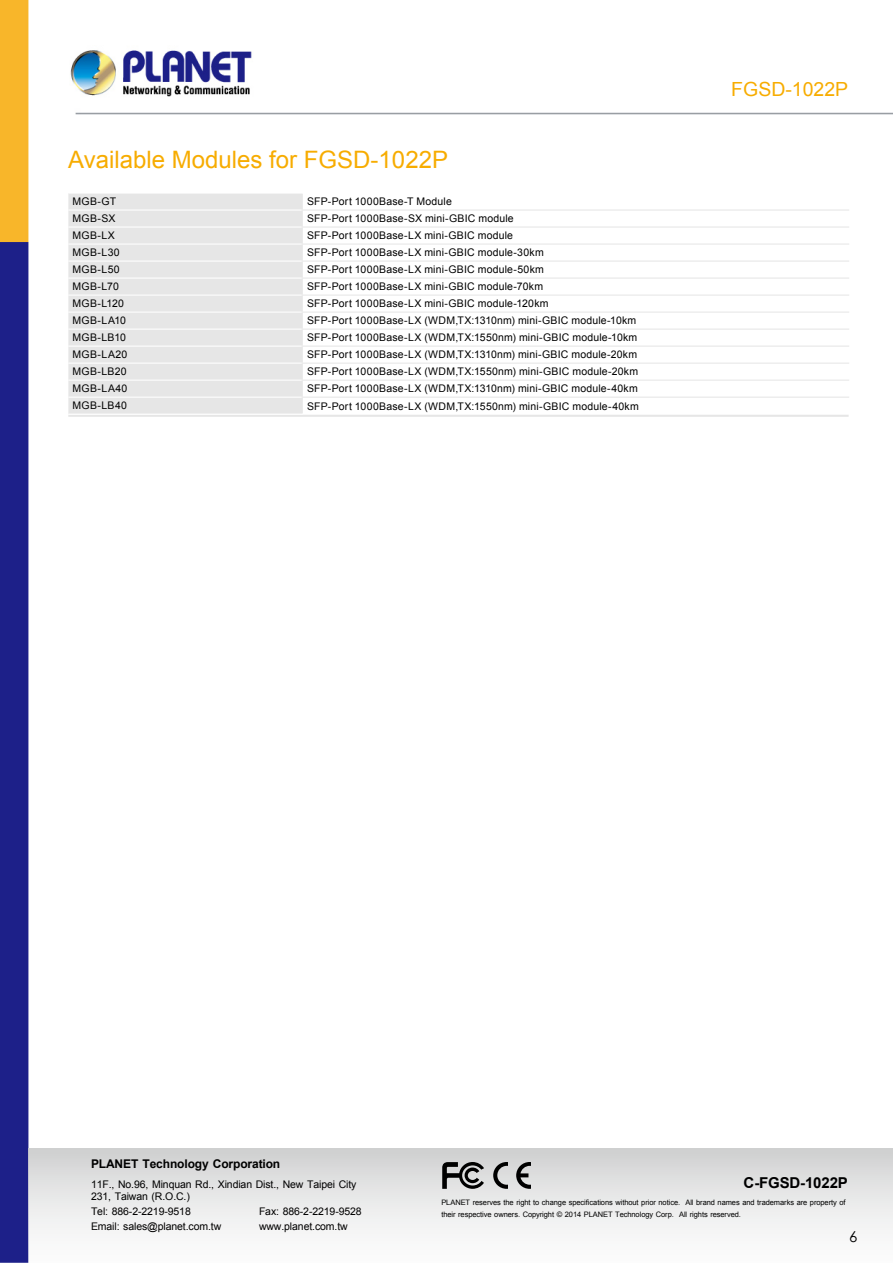
<style>
.page{position:relative;width:893px;height:1263px;background:#fff}
.page>*{position:absolute;margin:0;border:0;box-sizing:border-box;transform-origin:0 0}
.t1{font:24px "Arial";color:#f7ac00}
.t2{font:19.5px "Arial";color:#f7ac00}
.t3{font:700 15px "Arial";letter-spacing:-.01em;color:#000}
.t4{font:15px "Century Gothic";color:#000}
.t5{font:700 12px "Arial";letter-spacing:-.01em;color:#000}
.t6{font:10.5px "Arial";letter-spacing:.015em;color:#000}
.t7{font:10.5px/12px "Arial";letter-spacing:-.01em;color:#000}
.t8{font:7.5px/12px "Arial";letter-spacing:-.01em;color:#000}
</style>
<div class="page">
<img style="left:0;top:0;width:893px;height:1263px">
<div style="left:29px;top:1148px;width:864px;height:115px;background:linear-gradient(to bottom,#d2d3d3,#fff)"></div>
<svg style="left:442px;top:1162px;width:42px;height:27px"></svg>
<svg style="left:493px;top:1162px;width:15px;height:27px"></svg>
<svg style="left:516px;top:1162px;width:15px;height:27px"></svg>
<hr style="left:68px;top:415px;width:781px;height:2px;background:#e6e6e6">
<svg style="left:68px;top:194px;width:234px;height:220px;fill:#e6e6e6"></svg>
<svg style="left:303px;top:193px;width:546px;height:221px"></svg>
<hr style="left:302px;top:209px;width:547px;height:2px;background:#e6e6e6">
<hr style="left:302px;top:226px;width:547px;height:2px;background:#e6e6e6">
<hr style="left:302px;top:244px;width:547px;height:1px;background:#e6e6e6">
<hr style="left:302px;top:261px;width:547px;height:1px;background:#e6e6e6">
<hr style="left:302px;top:278px;width:547px;height:1px;background:#e6e6e6">
<hr style="left:302px;top:295px;width:547px;height:1px;background:#e6e6e6">
<hr style="left:302px;top:312px;width:547px;height:1px;background:#e6e6e6">
<hr style="left:302px;top:329px;width:547px;height:1px;background:#e6e6e6">
<hr style="left:302px;top:346px;width:547px;height:1px;background:#e6e6e6">
<hr style="left:302px;top:363px;width:547px;height:1px;background:#e6e6e6">
<hr style="left:302px;top:380px;width:547px;height:1px;background:#e6e6e6">
<hr style="left:302px;top:397px;width:547px;height:1px;background:#e6e6e6">
<svg style="left:302px;top:194px;width:1px;height:220px"></svg>
<hr style="left:68px;top:192px;width:235px;height:2px;background:#fff">
<hr style="left:68px;top:209px;width:234px;height:2px;background:#fff">
<hr style="left:68px;top:226px;width:234px;height:2px;background:#fff">
<hr style="left:68px;top:244px;width:234px;height:1px;background:#fff">
<hr style="left:68px;top:261px;width:234px;height:1px;background:#fff">
<hr style="left:68px;top:278px;width:234px;height:1px;background:#fff">
<hr style="left:68px;top:295px;width:234px;height:1px;background:#fff">
<hr style="left:68px;top:312px;width:234px;height:1px;background:#fff">
<hr style="left:68px;top:329px;width:234px;height:1px;background:#fff">
<hr style="left:68px;top:346px;width:234px;height:1px;background:#fff">
<hr style="left:68px;top:363px;width:234px;height:1px;background:#fff">
<hr style="left:68px;top:380px;width:234px;height:1px;background:#fff">
<hr style="left:68px;top:397px;width:234px;height:1px;background:#fff">
<hr style="left:68px;top:414px;width:235px;height:1px;background:#fff">
<h1 class="t1" style="left:68px;top:144px;width:381px">Available Modules for FGSD-1022P</h1>
<p class="t6" style="left:73px;top:195px;width:45px">MGB-GT</p>
<p class="t6" style="left:307px;top:194px;width:146px">SFP-Port 1000Base-T Module</p>
<p class="t6" style="left:73px;top:212px;width:44px">MGB-SX</p>
<p class="t6" style="left:307px;top:212px;width:208px">SFP-Port 1000Base-SX mini-GBIC module</p>
<p class="t6" style="left:73px;top:229px;width:44px">MGB-LX</p>
<p class="t6" style="left:307px;top:229px;width:207px">SFP-Port 1000Base-LX mini-GBIC module</p>
<p class="t6" style="left:73px;top:246px;width:49px">MGB-L30</p>
<p class="t6" style="left:307px;top:246px;width:238px">SFP-Port 1000Base-LX mini-GBIC module-30km</p>
<p class="t6" style="left:73px;top:263px;width:49px">MGB-L50</p>
<p class="t6" style="left:307px;top:263px;width:238px">SFP-Port 1000Base-LX mini-GBIC module-50km</p>
<p class="t6" style="left:73px;top:280px;width:48px">MGB-L70</p>
<p class="t6" style="left:307px;top:280px;width:238px">SFP-Port 1000Base-LX mini-GBIC module-70km</p>
<p class="t6" style="left:73px;top:297px;width:53px">MGB-L120</p>
<p class="t6" style="left:307px;top:297px;width:243px">SFP-Port 1000Base-LX mini-GBIC module-120km</p>
<p class="t6" style="left:73px;top:314px;width:55px">MGB-LA10</p>
<p class="t6" style="left:307px;top:314px;width:331px">SFP-Port 1000Base-LX (WDM,TX:1310nm) mini-GBIC module-10km</p>
<p class="t6" style="left:73px;top:331px;width:55px">MGB-LB10</p>
<p class="t6" style="left:307px;top:331px;width:332px">SFP-Port 1000Base-LX (WDM,TX:1550nm) mini-GBIC module-10km</p>
<p class="t6" style="left:73px;top:348px;width:56px">MGB-LA20</p>
<p class="t6" style="left:307px;top:348px;width:332px">SFP-Port 1000Base-LX (WDM,TX:1310nm) mini-GBIC module-20km</p>
<p class="t6" style="left:73px;top:365px;width:55px">MGB-LB20</p>
<p class="t6" style="left:307px;top:365px;width:333px">SFP-Port 1000Base-LX (WDM,TX:1550nm) mini-GBIC module-20km</p>
<p class="t6" style="left:73px;top:382px;width:56px">MGB-LA40</p>
<p class="t6" style="left:307px;top:382px;width:332px">SFP-Port 1000Base-LX (WDM,TX:1310nm) mini-GBIC module-40km</p>
<p class="t6" style="left:73px;top:399px;width:56px">MGB-LB40</p>
<p class="t6" style="left:307px;top:399px;width:333px">SFP-Port 1000Base-LX (WDM,TX:1550nm) mini-GBIC module-40km</p>
<h2 class="t2" style="left:731px;top:77px;width:119px">FGSD-1022P</h2>
<p class="t5" style="left:91px;top:1156px;width:191px">PLANET Technology Corporation</p>
<p class="t7" style="left:91px;top:1178px;width:267px">11F., No.96, Minquan Rd., Xindian Dist., New Taipei City<br>231, Taiwan (R.O.C.)</p>
<p class="t7" style="left:91px;top:1205px;width:101px">Tel: 886-2-2219-9518</p>
<p class="t7" style="left:259px;top:1205px;width:104px">Fax: 886-2-2219-9528</p>
<p class="t7" style="left:91px;top:1220px;width:132px">Email: sales@planet.com.tw</p>
<p class="t7" style="left:259px;top:1220px;width:90px">www.planet.com.tw</p>
<h3 class="t3" style="left:744px;top:1172px;width:106px">C-FGSD-1022P</h3>
<p class="t8" style="left:441px;top:1196px;width:406px">PLANET reserves the right to change specifications without prior notice. All brand names and trademarks are property of their respective owners. Copyright © 2014 PLANET Technology Corp. All rights reserved.</p>
<h3 class="t4" style="left:849px;top:1227px;width:10px">6</h3>
</div>
